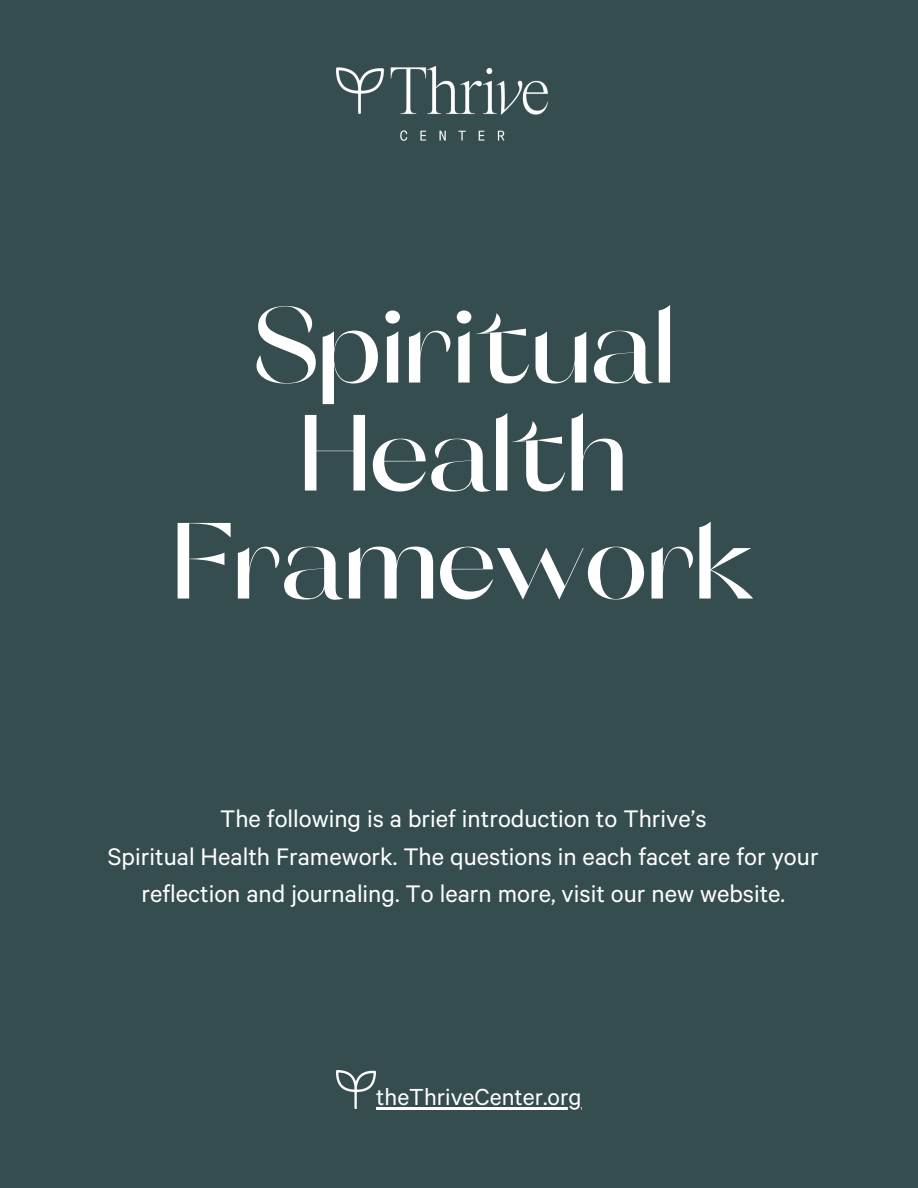
<style>
.page{position:relative;width:918px;height:1188px;background:#364d4f}
.page>*{position:absolute;margin:0;border:0;box-sizing:border-box;transform-origin:0 0}
.t1{font:500 108px/108px "Orelo Standard";color:#fff;text-align:center}
.t2{font:27px/37.2px "Calibre";color:#fff;text-align:center}
.t3{font:26.1px "Calibre";color:#fff}
</style>
<div class="page">
<img style="left:336px;top:67px;width:212px;height:73px">
<img style="left:336px;top:1070px;width:40px;height:38px">
<hr style="left:376px;top:1108px;width:206px;height:2px;background:#fff">
<p class="t1" style="left:173px;top:297px;width:583px">Spiritual<br>Health<br>Framework</p>
<p class="t2" style="left:220px;top:800px;width:488px">The following is a brief introduction to Thrive’s</p>
<p class="t2" style="left:108px;top:837px;width:712px">Spiritual Health Framework. The questions in each facet are for your reflection and journaling. To learn more, visit our new website.</p>
<p class="t3" style="left:376px;top:1081px;width:207px">theThriveCenter.org</p>
</div>
